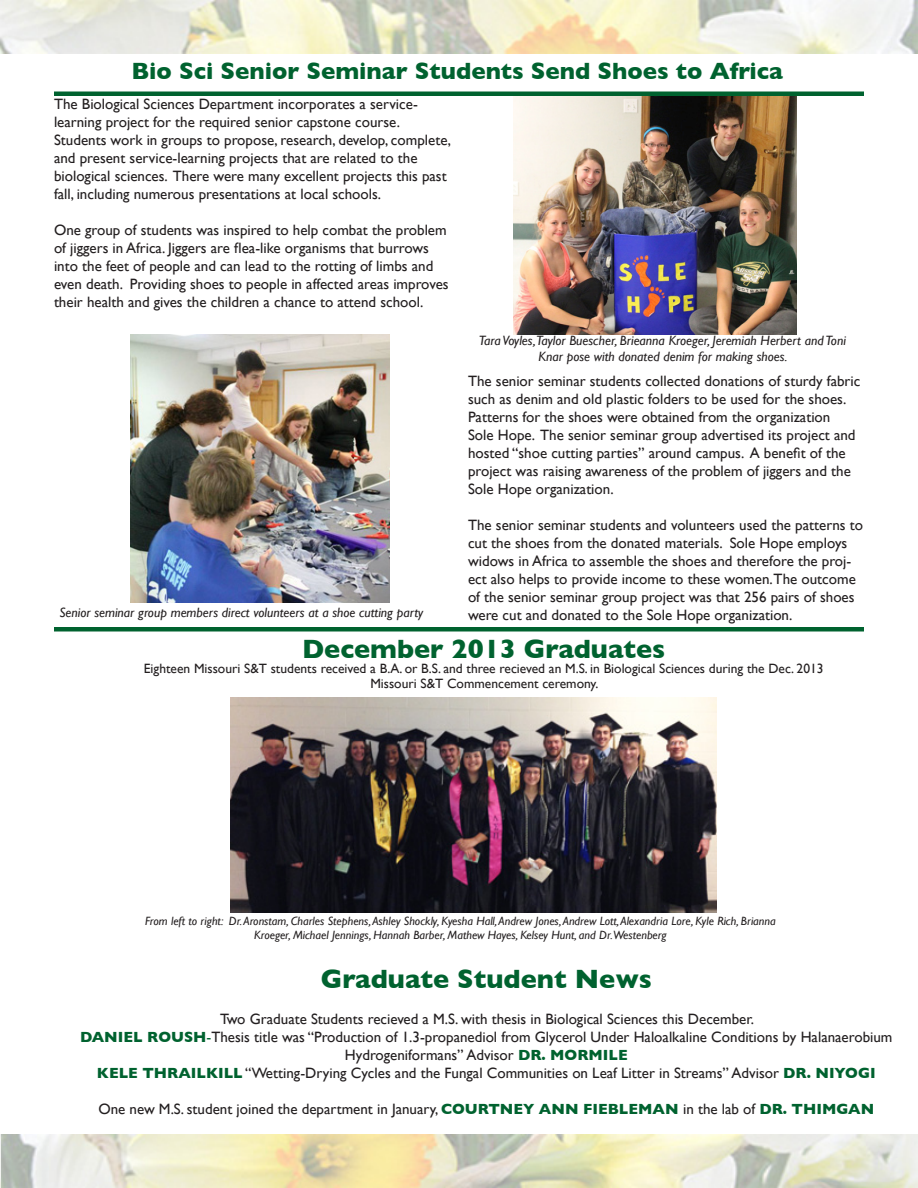
<style>
.page{position:relative;width:918px;height:1188px;background:#fff}
.page>*{position:absolute;margin:0;border:0;box-sizing:border-box;transform-origin:0 0}
.t1{font:700 27px "Gill Sans";color:#00622f}
.t2{font:700 24px "Gill Sans";color:#00622f}
.t3{font:15px/18px "Gill Sans";color:#231f20}
.t4{font:italic 13.5px/16.2px "Gill Sans";color:#231f20;text-align:center}
.t5{font:13.5px "Gill Sans";color:#231f20}
.t6{font:italic 12px/14.4px "Gill Sans";color:#231f20;text-align:center}
.s1{font-weight:700;color:#00622f}
.s2{color:#00622f}
</style>
<div class="page">
<hr style="left:54px;top:92px;width:810px;height:4px;background:#00622f">
<img style="left:0;top:1134px;width:918px;height:54px">
<img style="left:0;top:0;width:918px;height:54px">
<div style="left:54px;top:627px;width:810px;height:5px;background:#00622f"></div>
<img style="left:231px;top:697px;width:486px;height:215px">
<img style="left:130px;top:334px;width:259px;height:268px">
<img style="left:514px;top:96px;width:282px;height:238px">
<p class="t2" style="left:131px;top:57px;width:653px">Bio Sci Senior Seminar Students Send Shoes to Africa</p>
<p class="t3" style="left:54px;top:95px;width:365px">The Biological Sciences Department incorporates a service&shy;learning project for the required senior capstone course.</p>
<p class="t3" style="left:54px;top:131px;width:399px">Students work in groups to propose, research, develop, complete, and present service-learning projects that are related to the biological sciences. There were many excellent projects this past fall, including numerous presentations at local schools.</p>
<p class="t3" style="left:54px;top:221px;width:396px">One group of students was inspired to help combat the problem of jiggers in Africa. Jiggers are flea-like organisms that burrows into the feet of people and can lead to the rotting of limbs and even death. Providing shoes to people in affected areas improves their health and gives the children a chance to attend school.</p>
<p class="t4" style="left:59px;top:605px;width:365px">Senior seminar group members direct volunteers at a shoe cutting party</p>
<p class="t4" style="left:479px;top:333px;width:368px">Tara Voyles,Taylor Buescher, Brieanna Kroeger, Jeremiah Herbert and Toni<br>Knar pose with donated denim for making shoes.</p>
<p class="t3" style="left:468px;top:372px;width:394px">The senior seminar students collected donations of sturdy fabric such as denim and old plastic folders to be used for the shoes.<br>Patterns for the shoes were obtained from the organization<br>Sole Hope. The senior seminar group advertised its project and hosted “shoe cutting parties” around campus. A benefit of the project was raising awareness of the problem of jiggers and the Sole Hope organization.</p>
<p class="t3" style="left:468px;top:516px;width:397px">The senior seminar students and volunteers used the patterns to cut the shoes from the donated materials. Sole Hope employs widows in Africa to assemble the shoes and therefore the proj&shy;ect also helps to provide income to these women.The outcome of the senior seminar group project was that 256 pairs of shoes were cut and donated to the Sole Hope organization.</p>
<p class="t1" style="left:302px;top:633px;width:365px">December 2013 Graduates</p>
<p class="t5" style="left:144px;top:660px;width:681px">Eighteen Missouri S&amp;T students received a B.A. or B.S. and three recieved an M.S. in Biological Sciences during the Dec. 2013</p>
<p class="t5" style="left:370px;top:675px;width:230px">Missouri S&amp;T Commencement ceremony.</p>
<p class="t6" style="left:145px;top:914px;width:632px">From left to right: Dr. Aronstam, Charles Stephens, Ashley Shockly, Kyesha Hall, Andrew Jones, Andrew Lott, Alexandria Lore, Kyle Rich, Brianna<br>Kroeger, Michael Jennings, Hannah Barber, Mathew Hayes, Kelsey Hunt, and Dr.Westenberg</p>
<p class="t1" style="left:321px;top:963px;width:333px">Graduate Student News</p>
<p class="t3" style="left:220px;top:1010px;width:536px">Two Graduate Students recieved a M.S. with thesis in Biological Sciences this December.</p>
<p class="t3" style="left:80px;top:1028px;width:814px;text-align:center"><span class="s1">DANIEL ROUSH</span><span class="s2">-</span>Thesis title was “Production of 1.3-propanediol from Glycerol Under Haloalkaline Conditions by Halanaerobium<br>Hydrogeniformans” Advisor <span class="s1">DR. MORMILE</span></p>
<p class="t3" style="left:97px;top:1064px;width:780px"><span class="s1">KELE THRAILKILL</span> “Wetting-Drying Cycles and the Fungal Communities on Leaf Litter in Streams” Advisor <span class="s1">DR. NIYOGI</span></p>
<p class="t3" style="left:98px;top:1100px;width:777px">One new M.S. student joined the department in January, <span class="s1">COURTNEY ANN FIEBLEMAN</span> in the lab of <span class="s1">DR. THIMGAN</span></p>
</div>
